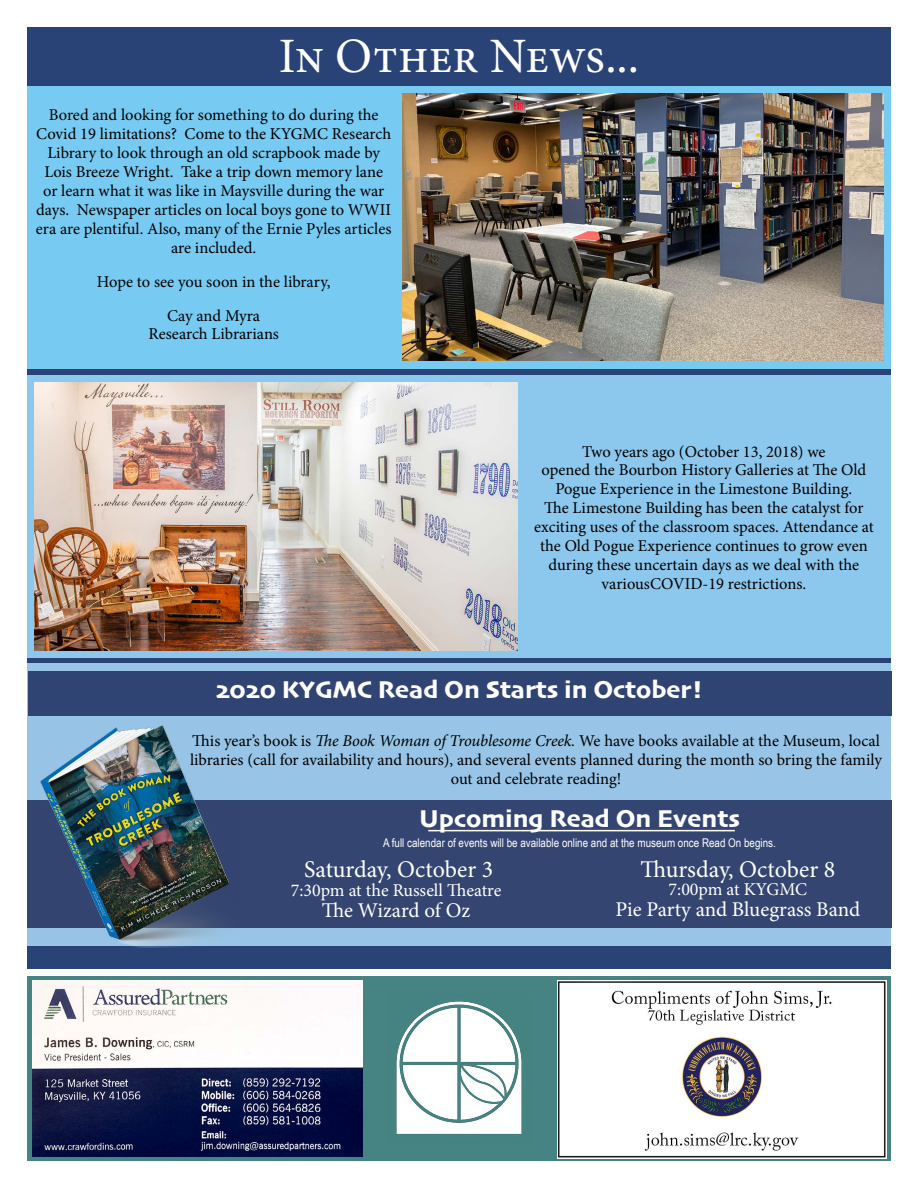
<style>
.page{position:relative;width:918px;height:1188px;background:#fff}
.page>*{position:absolute;margin:0;border:0;box-sizing:border-box;transform-origin:0 0}
.t1{font:49.5px "Minion Pro";letter-spacing:-.005em;color:#fff}
.t2{font:25.5px "Skia";color:#fff}
.t3{font:24px "Minion Pro";letter-spacing:.005em;color:#fff}
.t4{font:21px "Minion Pro";letter-spacing:-.005em;color:#fff}
.t5{font:18px "Minion Pro";color:#fff}
.t6{font:16.5px/18.9px "Minion Pro";color:#000;text-align:center}
.t7{font:12px "Arial Narrow";color:#fff}
.s1{font-style:italic}
</style>
<div class="page">
<div style="left:27px;top:27px;width:864px;height:942px;background:#2a4377"></div>
<div style="left:27px;top:86px;width:864px;height:283px;background:#77caf2"></div>
<div style="left:28px;top:375px;width:863px;height:283px;background:#8cc7ed"></div>
<div style="left:28px;top:663px;width:863px;height:283px;background:#98c5e7"></div>
<img style="left:402px;top:93px;width:482px;height:268px">
<img style="left:34px;top:383px;width:484px;height:267px">
<div style="left:27px;top:977px;width:864px;height:184px;background:#468383"></div>
<img style="left:32px;top:981px;width:331px;height:176px">
<img style="left:557px;top:981px;width:329px;height:178px">
<img style="left:396px;top:1001px;width:126px;height:133px">
<div style="left:28px;top:671px;width:864px;height:45px;background:#304473"></div>
<div style="left:27px;top:800px;width:865px;height:127px;background:#334570"></div>
<img style="left:28px;top:725px;width:213px;height:223px">
<hr style="left:428px;top:830px;width:307px;height:1px;background:#fff">
<h1 class="t1" style="left:279px;top:23px;width:362px">In Other News...</h1>
<p class="t6" style="left:36px;top:105px;width:357px">Bored and looking for something to do during the Covid 19 limitations? Come to the KYGMC Research Library to look through an old scrapbook made by Lois Breeze Wright. Take a trip down memory lane or learn what it was like in Maysville during the war days. Newspaper articles on local boys gone to WWII era are plentiful. Also, many of the Ernie Pyles articles are included.</p>
<p class="t6" style="left:97px;top:265px;width:235px;line-height:33.9px">Hope to see you soon in the library,<br>Cay and Myra</p>
<p class="t6" style="left:148px;top:324px;width:132px">Research Librarians</p>
<p class="t6" style="left:534px;top:443px;width:341px">Two years ago (October 13, 2018) we<br>opened the Bourbon History Galleries at The Old Pogue Experience in the Limestone Building.<br>The Limestone Building has been the catalyst for exciting uses of the classroom spaces. Attendance at the Old Pogue Experience continues to grow even during these uncertain days as we deal with the variousCOVID-19 restrictions.</p>
<h2 class="t2" style="left:216px;top:675px;width:489px">2020 KYGMC Read On Starts in October!</h2>
<p class="t6" style="left:190px;top:731px;width:694px">This year’s book is <span class="s1">The Book Woman of Troublesome Creek.</span> We have books available at the Museum, local libraries (call for availability and hours), and several events planned during the month so bring the family out and celebrate reading!</p>
<h2 class="t2" style="left:419px;top:804px;width:322px">Upcoming Read On Events</h2>
<p class="t7" style="left:383px;top:834px;width:394px">A full calendar of events will be available online and at the museum once Read On begins.</p>
<h3 class="t3" style="left:304px;top:853px;width:191px">Saturday, October 3</h3>
<p class="t5" style="left:291px;top:878px;width:212px">7:30pm at the Russell Theatre</p>
<p class="t4" style="left:322px;top:897px;width:150px">The Wizard of Oz</p>
<h3 class="t3" style="left:640px;top:853px;width:196px">Thursday, October 8</h3>
<p class="t5" style="left:669px;top:877px;width:140px">7:00pm at KYGMC</p>
<p class="t4" style="left:615px;top:895px;width:246px">Pie Party and Bluegrass Band</p>
</div>
